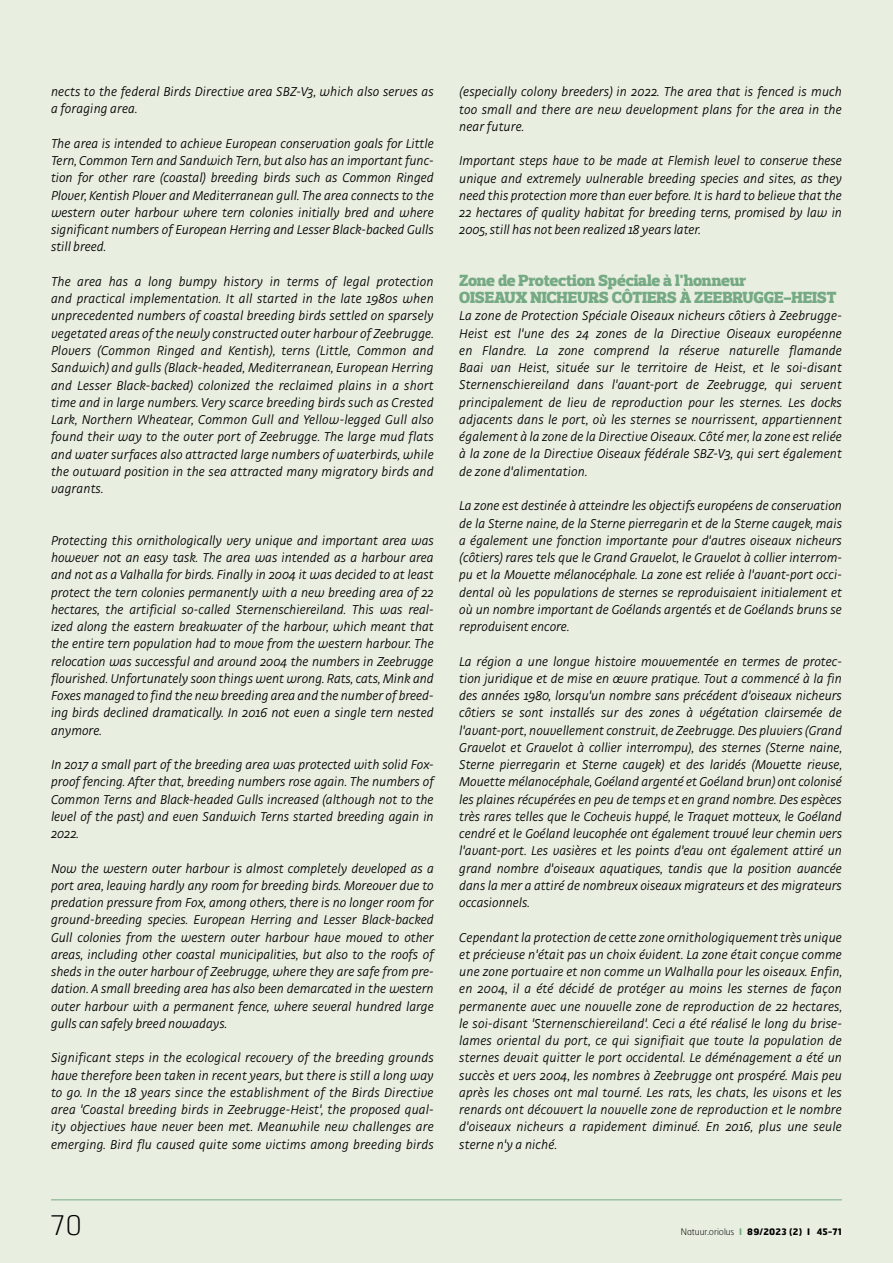
<style>
.page{position:relative;width:893px;height:1263px;background:#e8eee0}
.page>*{position:absolute;margin:0;border:0;box-sizing:border-box;transform-origin:0 0}
.t1{font:100 27px "Hermes FB";color:#000}
.t2{font:900 16.5px/17.2px "Prelo Slab";color:#75aa84}
.t3{font:italic 300 13.5px/17.2px "Strada OT";color:#000;text-align:justify}
.t4{font:700 9px "Hermes FB";letter-spacing:.025em;color:#000}
.s1{font-weight:100}
.s2{color:#75aa84}
</style>
<div class="page">
<hr style="left:51px;top:1199px;width:791px;height:1px;background:#75aa84">
<p class="t3" style="left:51px;top:83px;width:384px">nects to the federal Birds Directive area SBZ-V3, which also serves as a foraging area.</p>
<p class="t3" style="left:51px;top:135px;width:384px">The area is intended to achieve European conservation goals for Little Tern, Common Tern and Sandwich Tern, but also has an important func&shy;tion for other rare (coastal) breeding birds such as Common Ringed Plover, Kentish Plover and Mediterranean gull. The area connects to the western outer harbour where tern colonies initially bred and where significant numbers of European Herring and Lesser Black-backed Gulls still breed.</p>
<p class="t3" style="left:51px;top:273px;width:384px">The area has a long bumpy history in terms of legal protection and practical implementation. It all started in the late 1980s when unprecedented numbers of coastal breeding birds settled on sparsely vegetated areas of the newly constructed outer harbour of Zeebrugge.<br>Plovers (Common Ringed and Kentish), terns (Little, Common and Sandwich) and gulls (Black-headed, Mediterranean, European Herring and Lesser Black-backed) colonized the reclaimed plains in a short time and in large numbers. Very scarce breeding birds such as Crested Lark, Northern Wheatear, Common Gull and Yellow-legged Gull also found their way to the outer port of Zeebrugge. The large mud flats and water surfaces also attracted large numbers of waterbirds, while the outward position in the sea attracted many migratory birds and vagrants.</p>
<p class="t3" style="left:51px;top:532px;width:384px">Protecting this ornithologically very unique and important area was however not an easy task. The area was intended as a harbour area and not as a Valhalla for birds. Finally in 2004 it was decided to at least protect the tern colonies permanently with a new breeding area of 22 hectares, the artificial so-called Sternenschiereiland. This was real&shy;ized along the eastern breakwater of the harbour, which meant that the entire tern population had to move from the western harbour. The relocation was successful and around 2004 the numbers in Zeebrugge flourished. Unfortunately soon things went wrong. Rats, cats, Mink and Foxes managed to find the new breeding area and the number of breed&shy;ing birds declined dramatically. In 2016 not even a single tern nested anymore.</p>
<p class="t3" style="left:51px;top:756px;width:384px">In 2017 a small part of the breeding area was protected with solid Fox&shy;proof fencing. After that, breeding numbers rose again. The numbers of Common Terns and Black-headed Gulls increased (although not to the level of the past) and even Sandwich Terns started breeding again in 2022.</p>
<p class="t3" style="left:51px;top:860px;width:384px">Now the western outer harbour is almost completely developed as a port area, leaving hardly any room for breeding birds. Moreover due to predation pressure from Fox, among others, there is no longer room for ground-breeding species. European Herring and Lesser Black-backed Gull colonies from the western outer harbour have moved to other areas, including other coastal municipalities, but also to the roofs of sheds in the outer harbour of Zeebrugge, where they are safe from pre&shy;dation. A small breeding area has also been demarcated in the western outer harbour with a permanent fence, where several hundred large gulls can safely breed nowadays.</p>
<p class="t3" style="left:51px;top:1049px;width:384px">Significant steps in the ecological recovery of the breeding grounds have therefore been taken in recent years, but there is still a long way to go. In the 18 years since the establishment of the Birds Directive area 'Coastal breeding birds in Zeebrugge-Heist', the proposed qual&shy;ity objectives have never been met. Meanwhile new challenges are emerging. Bird flu caused quite some victims among breeding birds</p>
<p class="t3" style="left:459px;top:83px;width:384px">(especially colony breeders) in 2022. The area that is fenced is much too small and there are new development plans for the area in the near future.</p>
<p class="t3" style="left:459px;top:152px;width:384px">Important steps have to be made at Flemish level to conserve these unique and extremely vulnerable breeding species and sites, as they need this protection more than ever before. It is hard to believe that the 22 hectares of quality habitat for breeding terns, promised by law in 2005, still has not been realized 18 years later.</p>
<p class="t2" style="left:459px;top:272px;width:379px">Zone de Protection Spéciale à l'honneur<br>OISEAUX NICHEURS CÔTIERS À ZEEBRUGGE-HEIST</p>
<p class="t3" style="left:459px;top:307px;width:384px">La zone de Protection Spéciale Oiseaux nicheurs côtiers à Zeebrugge-Heist est l'une des 24 zones de la Directive Oiseaux européenne en Flandre. La zone comprend la réserve naturelle flamande Baai van Heist, située sur le territoire de Heist, et le soi-disant Sternenschiereiland dans l'avant-port de Zeebrugge, qui servent principalement de lieu de reproduction pour les sternes. Les docks adjacents dans le port, où les sternes se nourrissent, appartiennent également à la zone de la Directive Oiseaux. Côté mer, la zone est reliée à la zone de la Directive Oiseaux fédérale SBZ-V3, qui sert également de zone d'alimentation.</p>
<p class="t3" style="left:459px;top:497px;width:384px">La zone est destinée à atteindre les objectifs européens de conservation de la Sterne naine, de la Sterne pierregarin et de la Sterne caugek, mais a également une fonction importante pour d'autres oiseaux nicheurs (côtiers) rares tels que le Grand Gravelot, le Gravelot à collier interrom&shy;pu et la Mouette mélanocéphale. La zone est reliée à l'avant-port occi&shy;dental où les populations de sternes se reproduisaient initialement et où un nombre important de Goélands argentés et de Goélands bruns se reproduisent encore.</p>
<p class="t3" style="left:459px;top:653px;width:384px">La région a une longue histoire mouvementée en termes de protec&shy;tion juridique et de mise en œuvre pratique. Tout a commencé à la fin des années 1980, lorsqu'un nombre sans précédent d'oiseaux nicheurs côtiers se sont installés sur des zones à végétation clairsemée de l'avant-port, nouvellement construit, de Zeebrugge. Des pluviers (Grand Gravelot et Gravelot à collier interrompu), des sternes (Sterne naine, Sterne pierregarin et Sterne caugek) et des laridés (Mouette rieuse, Mouette mélanocéphale, Goéland argenté et Goéland brun) ont colonisé les plaines récupérées en peu de temps et en grand nombre. Des espèces très rares telles que le Cochevis huppé, le Traquet motteux, le Goéland cendré et le Goéland leucophée ont également trouvé leur chemin vers l'avant-port. Les vasières et les points d'eau ont également attiré un grand nombre d'oiseaux aquatiques, tandis que la position avancée dans la mer a attiré de nombreux oiseaux migrateurs et des migrateurs occasionnels.</p>
<p class="t3" style="left:459px;top:929px;width:384px">Cependant la protection de cette zone ornithologiquement très unique et précieuse n'était pas un choix évident. La zone était conçue comme une zone portuaire et non comme un Walhalla pour les oiseaux. Enfin, en 2004, il a été décidé de protéger au moins les sternes de façon permanente avec une nouvelle zone de reproduction de 22 hectares, le soi-disant 'Sternenschiereiland'. Ceci a été réalisé le long du brise&shy;lames oriental du port, ce qui signifiait que toute la population de sternes devait quitter le port occidental. Le déménagement a été un succès et vers 2004, les nombres à Zeebrugge ont prospéré. Mais peu après les choses ont mal tourné. Les rats, les chats, les visons et les renards ont découvert la nouvelle zone de reproduction et le nombre d'oiseaux nicheurs a rapidement diminué. En 2016, plus une seule sterne n'y a niché.</p>
<h1 class="t1" style="left:51px;top:1208px;width:33px">70</h1>
<p class="t4" style="left:681px;top:1225px;width:163px"><span class="s1">Natuur.oriolus</span> <span class="s2">I</span> 89/2023 (2) I 45-71</p>
</div>
